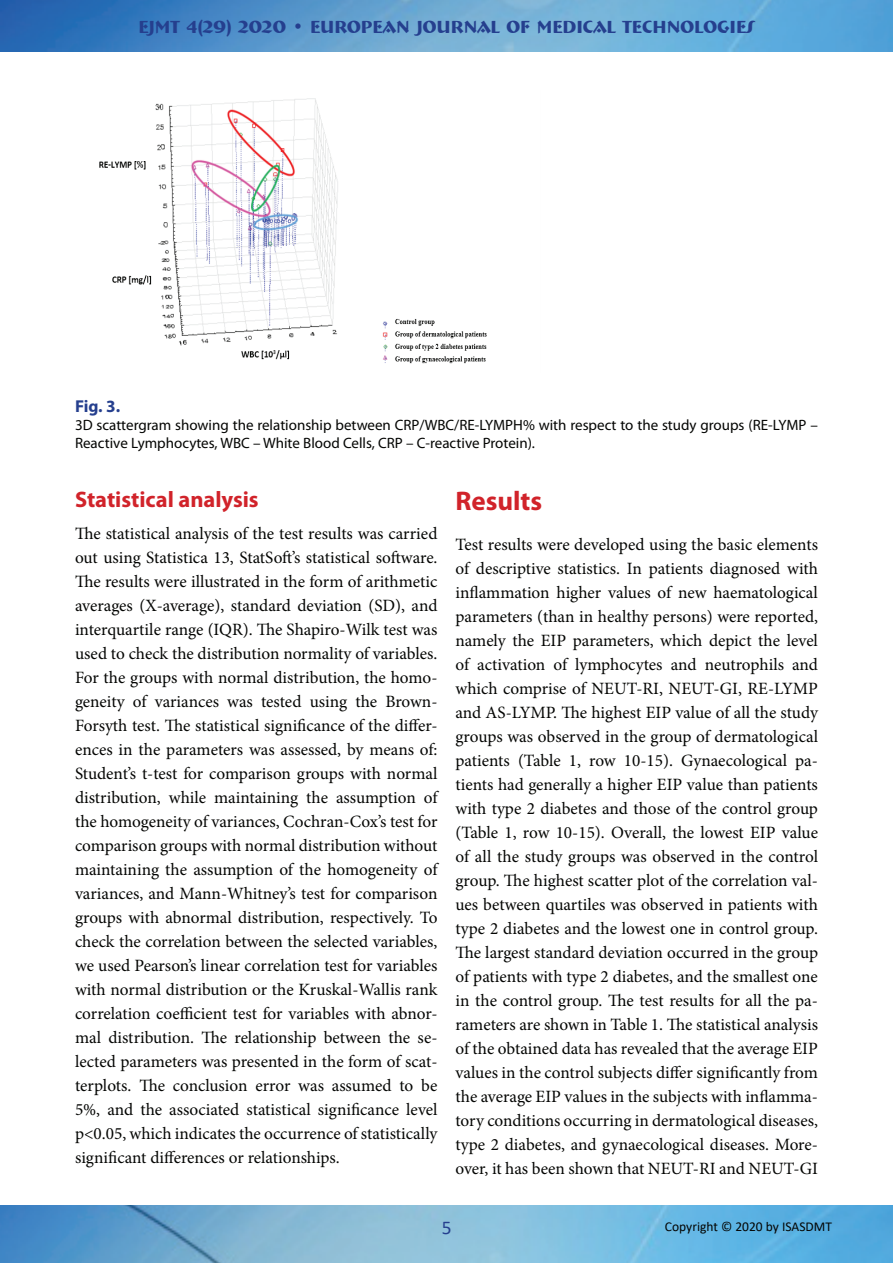
<style>
.page{position:relative;width:893px;height:1263px;background:#fff}
.page>*{position:absolute;margin:0;border:0;box-sizing:border-box;transform-origin:0 0}
.t1{font:700 27px "Myriad Pro";color:#d1232a}
.t2{font:700 22.5px "Myriad Pro";color:#d1232a}
.t3{font:19.5px "Calibri";color:#253f8e}
.t4{font:700 18px "Bremen BT";color:#253f8e}
.t5{font:17.25px/24px "Minion Pro";color:#040503;text-align:justify}
.t6{font:700 17.25px "Myriad Pro";color:#253f8e}
.t7{font:15px/18px "Myriad Pro";color:#040503}
.t8{font:13.5px "Calibri";color:#040503}
</style>
<div class="page">
<img style="left:0;top:0;width:893px;height:52px">
<img style="left:0;top:1205px;width:893px;height:58px">
<img style="left:99px;top:98px;width:388px;height:266px">
<p class="t4" style="left:138px;top:15px;width:618px">EJMT 4(29) 2020 • EUROPEAN JOURNAL OF MEDICAL TECHNOLOGIES</p>
<p class="t6" style="left:75px;top:395px;width:47px">Fig. 3.</p>
<p class="t7" style="left:75px;top:416px;width:744px">3D scattergram showing the relationship between CRP/WBC/RE-LYMPH% with respect to the study groups (RE-LYMP –<br>Reactive Lymphocytes, WBC – White Blood Cells, CRP – C-reactive Protein).</p>
<h2 class="t2" style="left:75px;top:484px;width:185px">Statistical analysis</h2>
<p class="t5" style="left:75px;top:522px;width:364px">The statistical analysis of the test results was carried out using Statistica 13, StatSoft’s statistical software.<br>The results were illustrated in the form of arithmetic averages (X-average), standard deviation (SD), and interquartile range (IQR). The Shapiro-Wilk test was used to check the distribution normality of variables.<br>For the groups with normal distribution, the homo&shy;geneity of variances was tested using the Brown-Forsyth test. The statistical significance of the differ&shy;ences in the parameters was assessed, by means of:<br>Student’s t-test for comparison groups with normal distribution, while maintaining the assumption of the homogeneity of variances, Cochran-Cox’s test for comparison groups with normal distribution without maintaining the assumption of the homogeneity of variances, and Mann-Whitney’s test for comparison groups with abnormal distribution, respectively. To check the correlation between the selected variables, we used Pearson’s linear correlation test for variables with normal distribution or the Kruskal-Wallis rank correlation coefficient test for variables with abnor&shy;mal distribution. The relationship between the se&shy;lected parameters was presented in the form of scat&shy;terplots. The conclusion error was assumed to be 5%, and the associated statistical significance level p&lt;0.05, which indicates the occurrence of statistically significant differences or relationships.</p>
<h1 class="t1" style="left:455px;top:483px;width:88px">Results</h1>
<p class="t5" style="left:455px;top:533px;width:364px">Test results were developed using the basic elements of descriptive statistics. In patients diagnosed with inflammation higher values of new haematological parameters (than in healthy persons) were reported, namely the EIP parameters, which depict the level of activation of lymphocytes and neutrophils and which comprise of NEUT-RI, NEUT-GI, RE-LYMP and AS-LYMP. The highest EIP value of all the study groups was observed in the group of dermatological patients (Table 1, row 10-15). Gynaecological pa&shy;tients had generally a higher EIP value than patients with type 2 diabetes and those of the control group (Table 1, row 10-15). Overall, the lowest EIP value of all the study groups was observed in the control group. The highest scatter plot of the correlation val&shy;ues between quartiles was observed in patients with type 2 diabetes and the lowest one in control group.<br>The largest standard deviation occurred in the group of patients with type 2 diabetes, and the smallest one in the control group. The test results for all the pa&shy;rameters are shown in Table 1. The statistical analysis of the obtained data has revealed that the average EIP values in the control subjects differ significantly from the average EIP values in the subjects with inflamma&shy;tory conditions occurring in dermatological diseases, type 2 diabetes, and gynaecological diseases. More&shy;over, it has been shown that NEUT-RI and NEUT-GI</p>
<p class="t3" style="left:442px;top:1214px;width:11px">5</p>
<p class="t8" style="left:665px;top:1217px;width:169px">Copyright © 2020 by ISASDMT</p>
</div>
